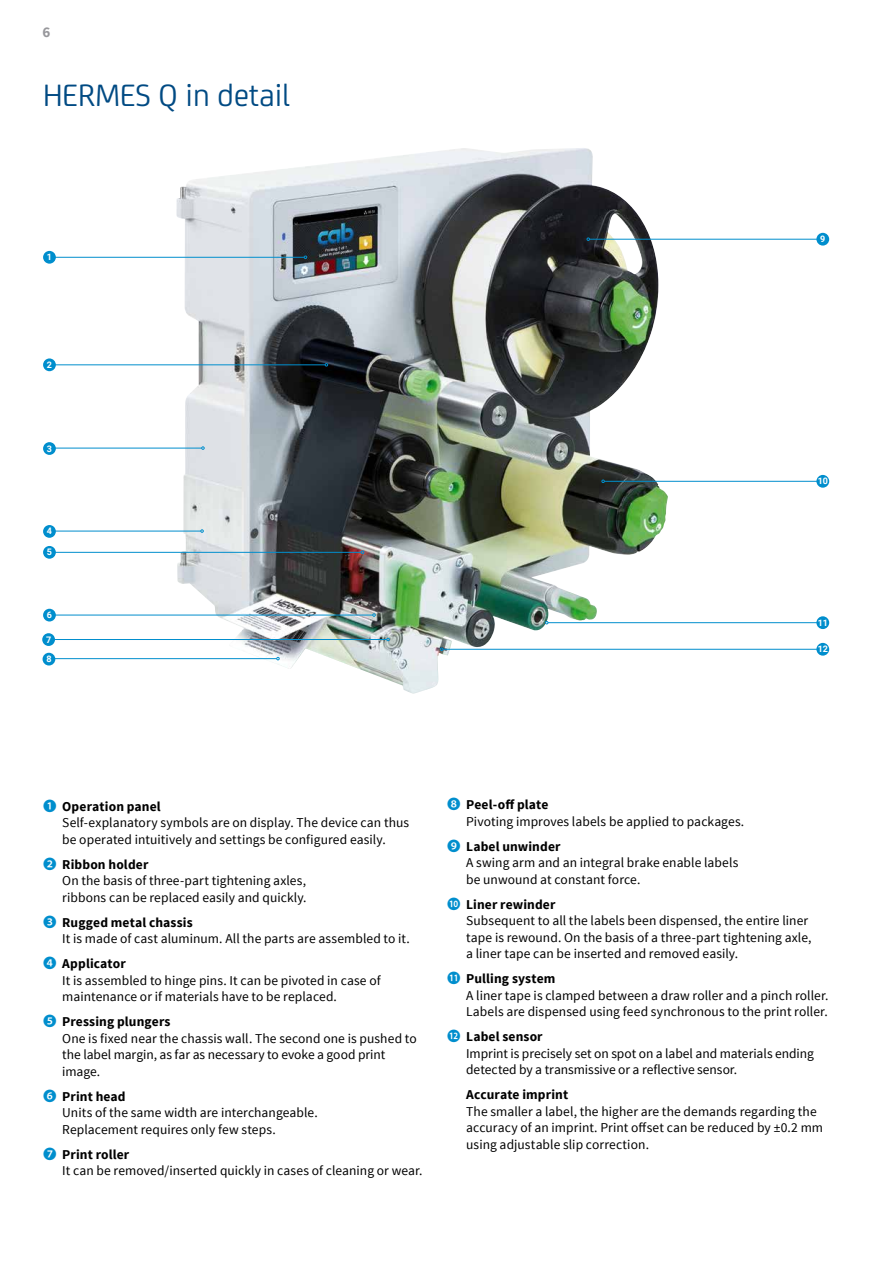
<style>
.page{position:relative;width:893px;height:1263px;background:#fff}
.page>*{position:absolute;margin:0;border:0;box-sizing:border-box;transform-origin:0 0}
.t1{font:33px "CA Sans";color:#004a83}
.t2{font:700 15px "Source Sans Pro";color:#98989c}
.t3{font:13.5px/16.5px "Source Sans Pro";letter-spacing:.005em;color:#000}
.t4{font:700 13.5px "Source Sans Pro";letter-spacing:.01em;color:#000}
.t5{font:700 9px "Roboto";color:#fff}
.s1{font-family:"Koz Go Pr 6 N";color:#008ecd}
.s2{font-weight:700}
</style>
<div class="page">
<img style="left:176px;top:148px;width:492px;height:546px">
<hr style="left:54px;top:531px;width:147px;height:1px;background:#008ecd">
<svg style="left:200px;top:529px;width:4px;height:4px"></svg>
<hr style="left:54px;top:257px;width:250px;height:1px;background:#008ecd">
<div style="left:43px;top:251px;width:13px;height:13px;background:#008ecd;border-radius:50%"></div>
<div style="left:43px;top:358px;width:13px;height:13px;background:#008ecd;border-radius:50%"></div>
<hr style="left:53px;top:364px;width:272px;height:1px;background:#008ecd">
<div style="left:43px;top:525px;width:13px;height:13px;background:#008ecd;border-radius:50%"></div>
<hr style="left:54px;top:552px;width:307px;height:1px;background:#008ecd">
<div style="left:43px;top:546px;width:13px;height:13px;background:#008ecd;border-radius:50%"></div>
<div style="left:43px;top:609px;width:13px;height:12px;background:#008ecd;border-radius:50%"></div>
<hr style="left:52px;top:448px;width:150px;height:1px;background:#008ecd">
<svg style="left:201px;top:446px;width:4px;height:4px"></svg>
<div style="left:42px;top:633px;width:13px;height:13px;background:#008ecd;border-radius:50%"></div>
<hr style="left:54px;top:615px;width:319px;height:1px;background:#008ecd">
<svg style="left:372px;top:613px;width:4px;height:4px"></svg>
<div style="left:43px;top:442px;width:13px;height:13px;background:#008ecd;border-radius:50%"></div>
<hr style="left:51px;top:658px;width:226px;height:1px;background:#008ecd">
<svg style="left:276px;top:657px;width:4px;height:3px"></svg>
<hr style="left:51px;top:639px;width:336px;height:1px;background:#008ecd">
<hr style="left:604px;top:481px;width:224px;height:1px;background:#008ecd">
<div style="left:816px;top:475px;width:13px;height:13px;background:#008ecd;border-radius:50%"></div>
<hr style="left:589px;top:239px;width:239px;height:1px;background:#008ecd">
<div style="left:816px;top:233px;width:13px;height:13px;background:#008ecd;border-radius:50%"></div>
<hr style="left:443px;top:649px;width:385px;height:1px;background:#008ecd">
<div style="left:816px;top:643px;width:13px;height:13px;background:#008ecd;border-radius:50%"></div>
<hr style="left:548px;top:622px;width:271px;height:1px;background:#008ecd">
<div style="left:816px;top:616px;width:13px;height:13px;background:#008ecd;border-radius:50%"></div>
<div style="left:43px;top:653px;width:12px;height:12px;background:#008ecd;border-radius:50%"></div>
<p class="t2" style="left:43px;top:22px;width:9px">6</p>
<h1 class="t1" style="left:43px;top:71px;width:249px">HERMES Q in detail</h1>
<p class="t5" style="left:47px;top:251px;width:7px">1</p>
<p class="t5" style="left:47px;top:358px;width:7px">2</p>
<p class="t5" style="left:47px;top:442px;width:7px">3</p>
<p class="t5" style="left:47px;top:525px;width:7px">4</p>
<p class="t5" style="left:47px;top:546px;width:7px">5</p>
<p class="t5" style="left:47px;top:609px;width:7px">6</p>
<p class="t5" style="left:46px;top:633px;width:7px">7</p>
<p class="t5" style="left:46px;top:653px;width:7px">8</p>
<p class="t5" style="left:820px;top:233px;width:7px">9</p>
<p class="t5" style="left:818px;top:475px;width:12px">10</p>
<p class="t5" style="left:818px;top:616px;width:12px">11</p>
<p class="t5" style="left:818px;top:643px;width:12px">12</p>
<p class="t3" style="left:62px;top:798px;width:349px;text-indent:-19px"><span class="s1">❶</span> <span class="s2">Operation panel<br></span>Self-explanatory symbols are on display. The device can thus be operated intuitively and settings be configured easily.</p>
<p class="t3" style="left:62px;top:856px;width:246px;text-indent:-19px"><span class="s1">❷</span> <span class="s2">Ribbon holder<br></span>On the basis of three-part tightening axles, ribbons can be replaced easily and quickly.</p>
<p class="t3" style="left:62px;top:914px;width:349px;text-indent:-19px"><span class="s1">❸</span> <span class="s2">Rugged metal chassis<br></span>It is made of cast aluminum. All the parts are assembled to it.</p>
<p class="t3" style="left:62px;top:955px;width:320px;text-indent:-19px"><span class="s1">❹</span> <span class="s2">Applicator<br></span>It is assembled to hinge pins. It can be pivoted in case of maintenance or if materials have to be replaced.</p>
<p class="t3" style="left:62px;top:1013px;width:356px;text-indent:-19px"><span class="s1">❺</span> <span class="s2">Pressing plungers<br></span>One is fixed near the chassis wall. The second one is pushed to the label margin, as far as necessary to evoke a good print image.</p>
<p class="t3" style="left:62px;top:1088px;width:257px;text-indent:-19px"><span class="s1">❻</span> <span class="s2">Print head<br></span>Units of the same width are interchangeable.<br>Replacement requires only few steps.</p>
<p class="t3" style="left:62px;top:1146px;width:362px;text-indent:-19px"><span class="s1">❼</span> <span class="s2">Print roller<br></span>It can be removed/inserted quickly in cases of cleaning or wear.</p>
<p class="t3" style="left:466px;top:797px;width:280px;text-indent:-19px"><span class="s1">❽</span> <span class="s2">Peel-off plate<br></span>Pivoting improves labels be applied to packages.</p>
<p class="t3" style="left:466px;top:838px;width:274px;text-indent:-19px"><span class="s1">❾</span> <span class="s2">Label unwinder<br></span>A swing arm and an integral brake enable labels be unwound at constant force.</p>
<p class="t3" style="left:466px;top:896px;width:347px;text-indent:-19px"><span class="s1">❿</span> <span class="s2">Liner rewinder<br></span>Subsequent to all the labels been dispensed, the entire liner tape is rewound. On the basis of a three-part tightening axle, a liner tape can be inserted and removed easily.</p>
<p class="t3" style="left:466px;top:971px;width:364px;text-indent:-19px"><span class="s1">⓫</span> <span class="s2">Pulling system<br></span>A liner tape is clamped between a draw roller and a pinch roller.<br>Labels are dispensed using feed synchronous to the print roller.</p>
<p class="t3" style="left:466px;top:1029px;width:349px;text-indent:-19px"><span class="s1">⓬</span> <span class="s2">Label sensor<br></span>Imprint is precisely set on spot on a label and materials ending detected by a transmissive or a reflective sensor.</p>
<p class="t4" style="left:466px;top:1086px;width:104px">Accurate imprint</p>
<p class="t3" style="left:466px;top:1103px;width:358px">The smaller a label, the higher are the demands regarding the accuracy of an imprint. Print offset can be reduced by ±0.2 mm using adjustable slip correction.</p>
</div>
